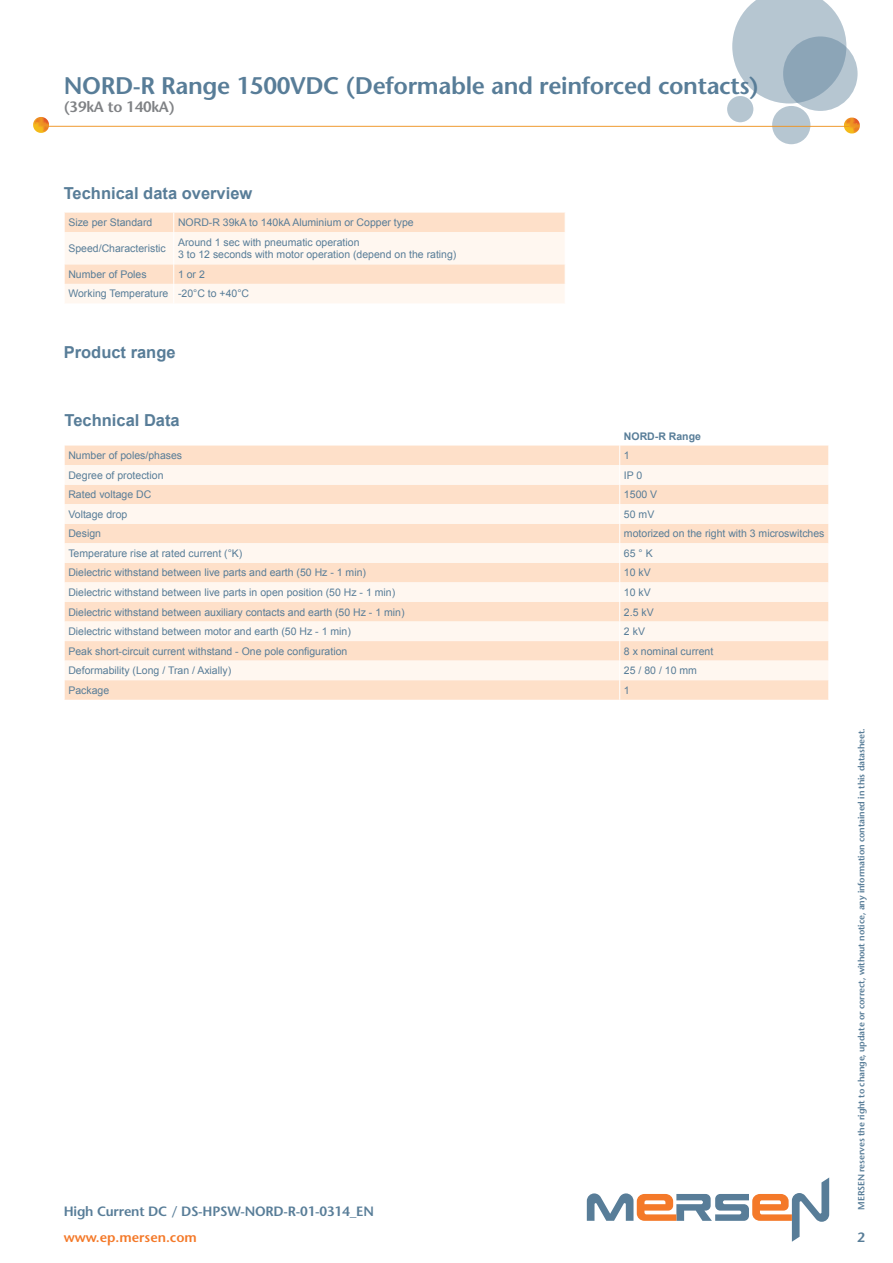
<style>
.page{position:relative;width:893px;height:1263px;background:#fff}
.page>*{position:absolute;margin:0;border:0;box-sizing:border-box;transform-origin:0 0}
.t1{font:600 24px "Stone Sans Std";letter-spacing:-.015em;color:#587d98}
.t2{font:700 16.5px "Arial";color:#587d98}
.t3{font:600 15px "Stone Sans Std";letter-spacing:-.015em;color:#808285}
.t4{font:600 13.5px "Stone Sans Std";letter-spacing:-.015em;color:#587d98}
.t5{font:600 13.5px "Stone Sans Std";color:#f47929}
.t6{font:10.5px/12.6px "Arial";color:#587d98}
.t7{font:700 10.5px "Arial";color:#587d98}
.t8{font:600 9px "Stone Sans Std";letter-spacing:-.015em;color:#587d98}
</style>
<div class="page">
<svg style="left:587px;top:1177px;width:242px;height:65px"></svg>
<div style="left:65px;top:446px;width:763px;height:254px;background:#fee0c9"></div>
<svg style="left:65px;top:465px;width:763px;height:215px;fill:#fff7f0"></svg>
<svg style="left:64px;top:446px;width:1px;height:254px"></svg>
<svg style="left:619px;top:446px;width:1px;height:254px"></svg>
<svg style="left:828px;top:446px;width:1px;height:254px"></svg>
<svg style="left:64px;top:213px;width:501px;height:90px"></svg>
<svg style="left:732px;top:0;width:114px;height:103px"></svg>
<svg style="left:783px;top:36px;width:74px;height:75px;background:#99afbf"></svg>
<div style="left:772px;top:106px;width:38px;height:38px;background:#b6c6d1;border-radius:50%"></div>
<div style="left:727px;top:96px;width:26px;height:26px;background:#b6c6d1;border-radius:50%"></div>
<svg style="left:844px;top:118px;width:16px;height:16px"></svg>
<hr style="left:47px;top:126px;width:802px;height:1px;background:#ee9321">
<svg style="left:33px;top:117px;width:16px;height:16px"></svg>
<h1 class="t1" style="left:64px;top:71px;width:697px">NORD-R Range 1500VDC (Deformable and reinforced contacts)</h1>
<h3 class="t3" style="left:64px;top:98px;width:112px">(39kA to 140kA)</h3>
<h2 class="t2" style="left:64px;top:182px;width:190px">Technical data overview</h2>
<p class="t6" style="left:68px;top:216px;width:86px">Size per Standard</p>
<p class="t6" style="left:178px;top:216px;width:237px">NORD-R 39kA to 140kA Aluminium or Copper type</p>
<p class="t6" style="left:68px;top:242px;width:99px">Speed/Characteristic</p>
<p class="t6" style="left:178px;top:236px;width:280px">Around 1 sec with pneumatic operation<br>3 to 12 seconds with motor operation (depend on the rating)</p>
<p class="t6" style="left:68px;top:268px;width:80px">Number of Poles</p>
<p class="t6" style="left:68px;top:265px;width:182px;line-height:19.5px;text-indent:110px">1 or 2<br>Working Temperature -20°C to +40°C</p>
<h2 class="t2" style="left:64px;top:341px;width:113px">Product range</h2>
<h2 class="t2" style="left:65px;top:409px;width:117px">Technical Data</h2>
<p class="t7" style="left:624px;top:429px;width:78px">NORD-R Range</p>
<p class="t6" style="left:68px;top:449px;width:115px">Number of poles/phases</p>
<p class="t6" style="left:624px;top:449px;width:7px">1</p>
<p class="t6" style="left:68px;top:469px;width:97px">Degree of protection</p>
<p class="t6" style="left:624px;top:469px;width:20px">IP 0</p>
<p class="t6" style="left:68px;top:488px;width:84px">Rated voltage DC</p>
<p class="t6" style="left:624px;top:488px;width:35px">1500 V</p>
<p class="t6" style="left:68px;top:508px;width:60px">Voltage drop</p>
<p class="t6" style="left:624px;top:508px;width:32px">50 mV</p>
<p class="t6" style="left:68px;top:527px;width:34px">Design</p>
<p class="t6" style="left:624px;top:527px;width:202px">motorized on the right with 3 microswitches</p>
<p class="t6" style="left:68px;top:547px;width:176px">Temperature rise at rated current (°K)</p>
<p class="t6" style="left:624px;top:547px;width:30px">65 ° K</p>
<p class="t6" style="left:68px;top:567px;width:299px">Dielectric withstand between live parts and earth (50 Hz - 1 min)</p>
<p class="t6" style="left:624px;top:567px;width:28px">10 kV</p>
<p class="t6" style="left:68px;top:586px;width:328px">Dielectric withstand between live parts in open position (50 Hz - 1 min)</p>
<p class="t6" style="left:624px;top:586px;width:28px">10 kV</p>
<p class="t6" style="left:68px;top:606px;width:338px">Dielectric withstand between auxiliary contacts and earth (50 Hz - 1 min)</p>
<p class="t6" style="left:624px;top:606px;width:31px">2.5 kV</p>
<p class="t6" style="left:68px;top:625px;width:284px">Dielectric withstand between motor and earth (50 Hz - 1 min)</p>
<p class="t6" style="left:624px;top:625px;width:23px">2 kV</p>
<p class="t6" style="left:68px;top:645px;width:280px">Peak short-circuit current withstand - One pole configuration</p>
<p class="t6" style="left:624px;top:645px;width:91px">8 x nominal current</p>
<p class="t6" style="left:68px;top:664px;width:164px">Deformability (Long / Tran / Axially)</p>
<p class="t6" style="left:624px;top:664px;width:74px">25 / 80 / 10 mm</p>
<p class="t6" style="left:68px;top:684px;width:42px">Package</p>
<p class="t6" style="left:624px;top:684px;width:7px">1</p>
<p class="t8" style="left:856px;top:1209px;width:483px;rotate:-90deg">MERSEN reserves the right to change, update or correct, without notice, any information contained in this datasheet.</p>
<p class="t4" style="left:64px;top:1203px;width:312px">High Current DC / DS-HPSW-NORD-R-01-0314_EN</p>
<p class="t5" style="left:64px;top:1229px;width:135px">www.ep.mersen.com</p>
<p class="t4" style="left:857px;top:1229px;width:9px">2</p>
</div>
